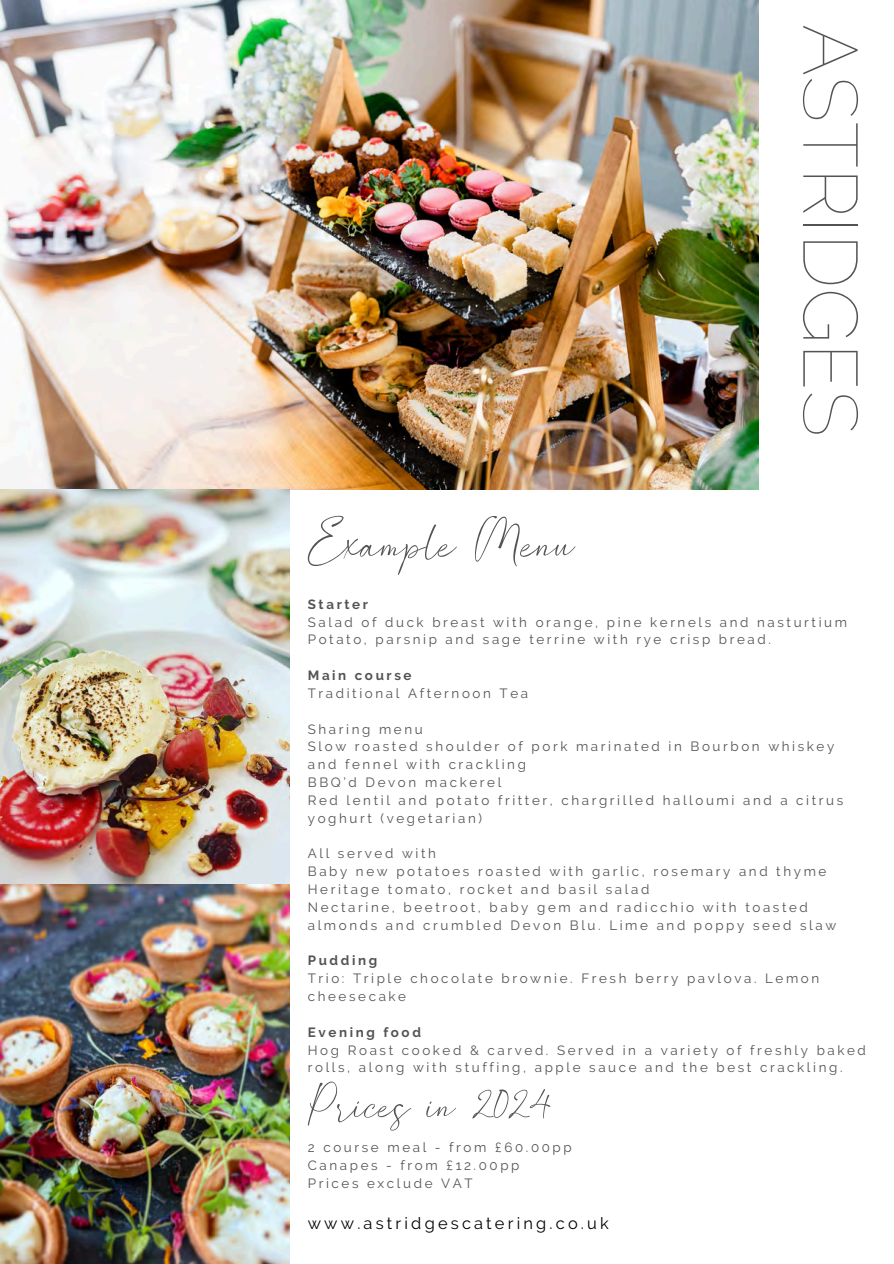
<style>
.page{position:relative;width:894px;height:1264px;background:#fff}
.page>*{position:absolute;margin:0;border:0;box-sizing:border-box;transform-origin:0 0}
.t1{font:100 76.5px "Raleway";color:#545454}
.t2{font:75.3px "Southland";color:#545454}
.t3{font:67.8px "Southland";color:#545454}
.t4{font:16.35px "Raleway";letter-spacing:.195em;color:#000}
.t5{font:13.35px/17.9px "Raleway";letter-spacing:.195em;color:#545454}
.t6{font:700 13.35px "Raleway";letter-spacing:.195em;color:#545454}
</style>
<div class="page">
<img style="left:0;top:0;width:758px;height:489px">
<img style="left:0;top:490px;width:289px;height:773px">
<h3 class="t2" style="left:308px;top:506px;width:268px">Example Menu</h3>
<h2 class="t1" style="left:875px;top:24px;width:414px;rotate:90deg">ASTRIDGES</h2>
<p class="t6" style="left:308px;top:596px;width:62px">Starter</p>
<p class="t5" style="left:308px;top:613px;width:540px">Salad of duck breast with orange, pine kernels and nasturtium</p>
<p class="t5" style="left:308px;top:630px;width:464px">Potato, parsnip and sage terrine with rye crisp bread.</p>
<p class="t6" style="left:308px;top:667px;width:105px">Main course</p>
<p class="t5" style="left:308px;top:684px;width:222px">Traditional Afternoon Tea</p>
<p class="t5" style="left:308px;top:720px;width:116px">Sharing menu</p>
<p class="t5" style="left:308px;top:737px;width:528px">Slow roasted shoulder of pork marinated in Bourbon whiskey and fennel with crackling</p>
<p class="t5" style="left:308px;top:773px;width:195px">BBQ’d Devon mackerel</p>
<p class="t5" style="left:308px;top:791px;width:536px">Red lentil and potato fritter, chargrilled halloumi and a citrus yoghurt (vegetarian)</p>
<p class="t5" style="left:308px;top:844px;width:130px">All served with</p>
<p class="t5" style="left:308px;top:862px;width:520px">Baby new potatoes roasted with garlic, rosemary and thyme</p>
<p class="t5" style="left:308px;top:880px;width:343px">Heritage tomato, rocket and basil salad</p>
<p class="t5" style="left:308px;top:898px;width:529px">Nectarine, beetroot, baby gem and radicchio with toasted almonds and crumbled Devon Blu. Lime and poppy seed slaw</p>
<p class="t6" style="left:308px;top:952px;width:71px">Pudding</p>
<p class="t5" style="left:308px;top:969px;width:513px">Trio: Triple chocolate brownie. Fresh berry pavlova. Lemon cheesecake</p>
<p class="t6" style="left:308px;top:1024px;width:115px">Evening food</p>
<p class="t5" style="left:308px;top:1040px;width:559px">Hog Roast cooked &amp; carved. Served in a variety of freshly baked rolls, along with stuffing, apple sauce and the best crackling.</p>
<p class="t3" style="left:308px;top:1071px;width:244px">Prices in 2024</p>
<p class="t5" style="left:308px;top:1138px;width:265px">2 course meal - from £60.00pp</p>
<p class="t5" style="left:308px;top:1156px;width:213px">Canapes - from £12.00pp</p>
<h4 class="t5" style="left:308px;top:1174px;width:166px">Prices exclude VAT</h4>
<p class="t4" style="left:308px;top:1213px;width:302px">www.astridgescatering.co.uk</p>
</div>
